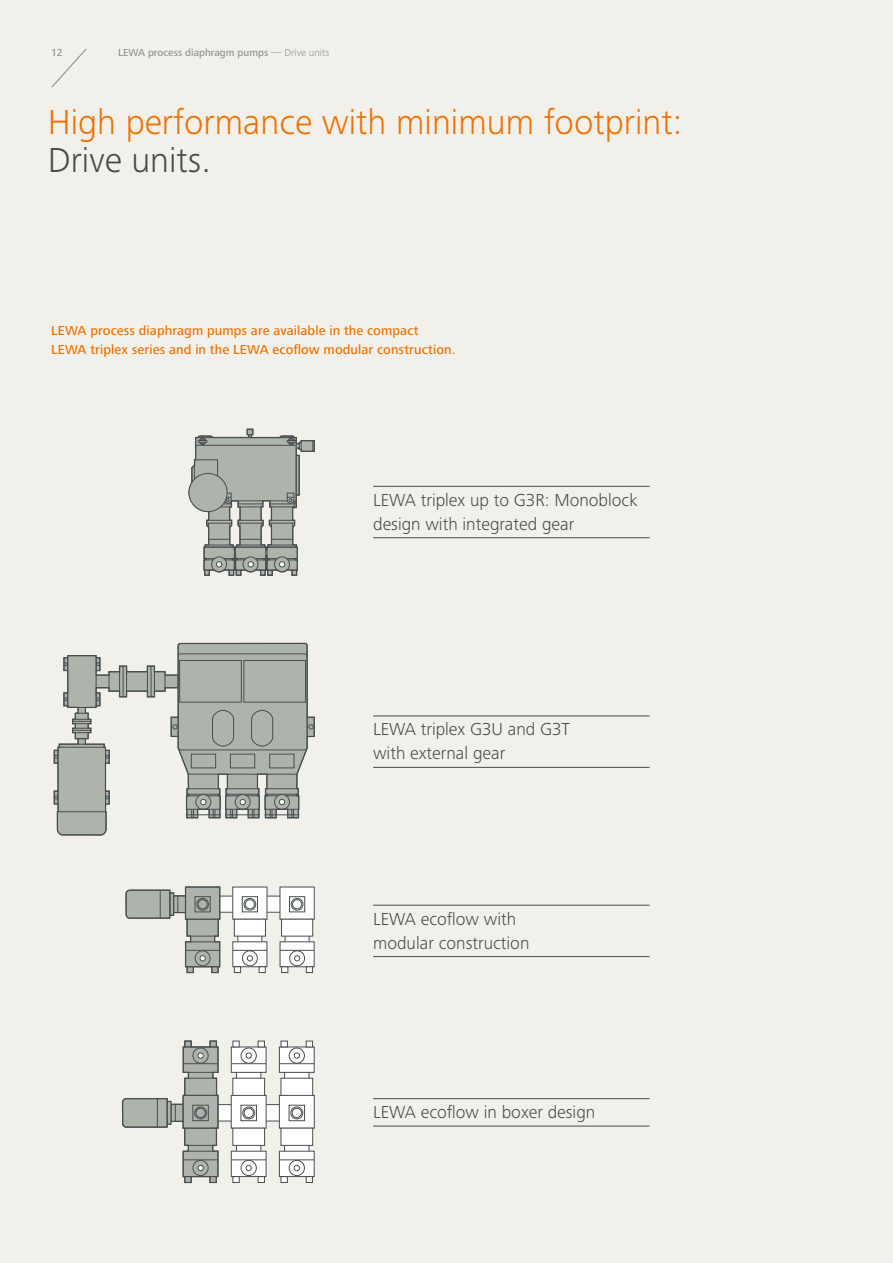
<style>
.page{position:relative;width:893px;height:1263px;background:#f2f0ea}
.page>*{position:absolute;margin:0;border:0;box-sizing:border-box;transform-origin:0 0}
.t1{font:300 36px "Frutiger Next LTW1 G";color:#ee7203}
.t2{font:300 36px "Frutiger Next LTW1 G";color:#4a4a49}
.t3{font:300 18px/24px "Frutiger Next LTW1 G";color:#4a4a49}
.t4{font:500 13.5px/19.2px "Frutiger Next LTW1 G";letter-spacing:.01em;color:#ee7203}
.t5{font:500 10.5px "Frutiger Next LTW1 G";color:#929292}
.s1{font-weight:300}
</style>
<div class="page">
<div style="left:238px;top:936px;width:24px;height:7px;background:#fff"></div>
<div style="left:285px;top:936px;width:24px;height:6px;background:#fff"></div>
<svg style="left:267px;top:897px;width:13px;height:15px"></svg>
<div style="left:233px;top:942px;width:34px;height:25px;background:#fff"></div>
<div style="left:232px;top:941px;width:35px;height:26px;border:1px solid #494f51"></div>
<svg style="left:242px;top:951px;width:15px;height:15px"></svg>
<div style="left:242px;top:950px;width:16px;height:16px;border:1px solid #494f51;border-radius:50%"></div>
<div style="left:280px;top:942px;width:34px;height:25px;background:#fff"></div>
<div style="left:280px;top:941px;width:34px;height:26px;border:1px solid #494f51"></div>
<svg style="left:290px;top:951px;width:15px;height:15px"></svg>
<div style="left:289px;top:950px;width:16px;height:16px;border:1px solid #494f51;border-radius:50%"></div>
<div style="left:233px;top:887px;width:34px;height:32px;background:#fff"></div>
<svg style="left:244px;top:898px;width:12px;height:12px"></svg>
<div style="left:242px;top:896px;width:16px;height:16px;border:1px solid #494f51"></div>
<div style="left:244px;top:898px;width:12px;height:12px;border:1px solid #494f51;border-radius:50%"></div>
<div style="left:245px;top:900px;width:9px;height:9px;background:#fff;border-radius:50%"></div>
<div style="left:245px;top:899px;width:10px;height:10px;border:1px solid #494f51;border-radius:50%"></div>
<div style="left:234px;top:919px;width:31px;height:17px;background:#fff"></div>
<div style="left:234px;top:919px;width:32px;height:17px;border:1px solid #494f51"></div>
<hr style="left:233px;top:950px;width:34px;height:1px;background:#494f51">
<svg style="left:247px;top:955px;width:6px;height:6px"></svg>
<div style="left:259px;top:966px;width:7px;height:7px;border:1px solid #494f51"></div>
<div style="left:280px;top:887px;width:34px;height:32px;background:#fff"></div>
<svg style="left:291px;top:898px;width:12px;height:12px"></svg>
<div style="left:289px;top:896px;width:16px;height:16px;border:1px solid #494f51"></div>
<div style="left:291px;top:898px;width:12px;height:12px;border:1px solid #494f51;border-radius:50%"></div>
<div style="left:293px;top:900px;width:9px;height:9px;background:#fff;border-radius:50%"></div>
<div style="left:292px;top:899px;width:10px;height:10px;border:1px solid #494f51;border-radius:50%"></div>
<div style="left:282px;top:919px;width:31px;height:17px;background:#fff"></div>
<div style="left:281px;top:919px;width:32px;height:17px;border:1px solid #494f51"></div>
<hr style="left:280px;top:950px;width:34px;height:1px;background:#494f51">
<svg style="left:294px;top:955px;width:6px;height:6px"></svg>
<div style="left:281px;top:966px;width:7px;height:7px;border:1px solid #494f51"></div>
<div style="left:306px;top:966px;width:7px;height:7px;border:1px solid #494f51"></div>
<svg style="left:125px;top:886px;width:116px;height:88px"></svg>
<svg style="left:267px;top:896px;width:13px;height:1px"></svg>
<svg style="left:267px;top:912px;width:13px;height:1px"></svg>
<svg style="left:188px;top:428px;width:127px;height:148px"></svg>
<svg style="left:53px;top:642px;width:262px;height:194px"></svg>
<svg style="left:266px;top:1105px;width:13px;height:16px"></svg>
<svg style="left:285px;top:1073px;width:24px;height:78px"></svg>
<svg style="left:239px;top:1073px;width:22px;height:78px"></svg>
<div style="left:231px;top:1095px;width:35px;height:33px;background:#fff"></div>
<svg style="left:243px;top:1107px;width:12px;height:12px"></svg>
<div style="left:241px;top:1105px;width:16px;height:16px;border:1px solid #494f51"></div>
<div style="left:242px;top:1107px;width:13px;height:12px;border:1px solid #494f51;border-radius:50%"></div>
<div style="left:244px;top:1108px;width:9px;height:9px;background:#fff;border-radius:50%"></div>
<div style="left:244px;top:1108px;width:10px;height:10px;border:1px solid #494f51;border-radius:50%"></div>
<div style="left:233px;top:1128px;width:32px;height:17px;background:#fff"></div>
<div style="left:232px;top:1128px;width:33px;height:18px;border:1px solid #494f51"></div>
<div style="left:231px;top:1151px;width:35px;height:25px;background:#fff"></div>
<div style="left:231px;top:1151px;width:35px;height:26px;border:1px solid #494f51"></div>
<hr style="left:231px;top:1159px;width:35px;height:1px;background:#494f51">
<svg style="left:241px;top:1160px;width:15px;height:15px"></svg>
<div style="left:241px;top:1160px;width:16px;height:16px;border:1px solid #494f51;border-radius:50%"></div>
<div style="left:233px;top:1176px;width:7px;height:7px;border:1px solid #494f51"></div>
<div style="left:258px;top:1176px;width:7px;height:7px;border:1px solid #494f51"></div>
<div style="left:279px;top:1095px;width:35px;height:33px;background:#fff"></div>
<div style="left:279px;top:1095px;width:36px;height:33px;border:1px solid #494f51"></div>
<svg style="left:293px;top:1107px;width:10px;height:12px"></svg>
<div style="left:289px;top:1105px;width:16px;height:16px;border:1px solid #494f51"></div>
<div style="left:291px;top:1107px;width:12px;height:12px;background:#8b8e8f;border-radius:50%"></div>
<div style="left:290px;top:1107px;width:13px;height:12px;border:1px solid #494f51;border-radius:50%"></div>
<div style="left:292px;top:1108px;width:9px;height:9px;background:#fff;border-radius:50%"></div>
<div style="left:292px;top:1108px;width:10px;height:10px;border:1px solid #494f51;border-radius:50%"></div>
<div style="left:281px;top:1128px;width:32px;height:17px;background:#fff"></div>
<div style="left:281px;top:1128px;width:32px;height:18px;border:1px solid #494f51"></div>
<div style="left:279px;top:1151px;width:35px;height:25px;background:#fff"></div>
<div style="left:279px;top:1151px;width:35px;height:26px;border:1px solid #494f51"></div>
<hr style="left:279px;top:1159px;width:35px;height:1px;background:#494f51">
<div style="left:289px;top:1160px;width:16px;height:16px;border:1px solid #494f51;border-radius:50%"></div>
<div style="left:281px;top:1176px;width:7px;height:7px;border:1px solid #494f51"></div>
<div style="left:306px;top:1176px;width:7px;height:6px;background:#fff"></div>
<div style="left:306px;top:1176px;width:7px;height:7px;border:1px solid #494f51"></div>
<div style="left:233px;top:1078px;width:32px;height:17px;background:#fff"></div>
<div style="left:232px;top:1078px;width:33px;height:18px;border:1px solid #494f51"></div>
<div style="left:231px;top:1047px;width:35px;height:25px;background:#fff"></div>
<div style="left:231px;top:1047px;width:35px;height:26px;border:1px solid #494f51"></div>
<hr style="left:231px;top:1063px;width:35px;height:1px;background:#494f51">
<div style="left:241px;top:1048px;width:16px;height:15px;border:1px solid #494f51;border-radius:50%"></div>
<div style="left:233px;top:1041px;width:7px;height:6px;border:1px solid #494f51"></div>
<div style="left:258px;top:1041px;width:7px;height:6px;border:1px solid #494f51"></div>
<div style="left:281px;top:1078px;width:32px;height:17px;background:#fff"></div>
<div style="left:281px;top:1078px;width:32px;height:18px;border:1px solid #494f51"></div>
<div style="left:279px;top:1047px;width:35px;height:25px;background:#fff"></div>
<div style="left:279px;top:1047px;width:35px;height:26px;border:1px solid #494f51"></div>
<hr style="left:279px;top:1063px;width:35px;height:1px;background:#494f51">
<svg style="left:289px;top:1048px;width:15px;height:15px"></svg>
<div style="left:289px;top:1048px;width:16px;height:15px;border:1px solid #494f51;border-radius:50%"></div>
<div style="left:281px;top:1041px;width:7px;height:6px;border:1px solid #494f51"></div>
<div style="left:306px;top:1041px;width:7px;height:6px;background:#fff"></div>
<div style="left:306px;top:1041px;width:7px;height:6px;border:1px solid #494f51"></div>
<svg style="left:266px;top:1104px;width:13px;height:1px"></svg>
<svg style="left:266px;top:1121px;width:13px;height:1px"></svg>
<svg style="left:121px;top:1040px;width:118px;height:144px"></svg>
<div style="left:184px;top:1041px;width:7px;height:6px;border:1px solid #494f51"></div>
<div style="left:210px;top:1041px;width:7px;height:6px;border:1px solid #494f51"></div>
<div style="left:192px;top:1105px;width:17px;height:16px;border:1px solid #494f51"></div>
<div style="left:194px;top:1107px;width:13px;height:12px;border:1px solid #494f51;border-radius:50%"></div>
<div style="left:196px;top:1108px;width:9px;height:10px;border:1px solid #494f51;border-radius:50%"></div>
<svg style="left:246px;top:1052px;width:6px;height:6px"></svg>
<svg style="left:294px;top:1052px;width:6px;height:6px"></svg>
<svg style="left:246px;top:1165px;width:6px;height:6px"></svg>
<svg style="left:294px;top:1165px;width:6px;height:6px"></svg>
<svg style="left:51px;top:49px;width:36px;height:39px"></svg>
<hr style="left:373px;top:486px;width:276px;height:1px;background:#4a4a49">
<hr style="left:373px;top:537px;width:276px;height:1px;background:#4a4a49">
<hr style="left:373px;top:715px;width:276px;height:1px;background:#4a4a49">
<hr style="left:373px;top:767px;width:276px;height:1px;background:#4a4a49">
<hr style="left:373px;top:905px;width:276px;height:1px;background:#4a4a49">
<hr style="left:373px;top:956px;width:276px;height:1px;background:#4a4a49">
<hr style="left:373px;top:1098px;width:276px;height:1px;background:#4a4a49">
<hr style="left:373px;top:1126px;width:276px;height:1px;background:#4a4a49">
<p class="t5" style="left:51px;top:47px;width:13px">12</p>
<p class="t5" style="left:118px;top:47px;width:213px">LEWA process diaphragm pumps <span class="s1">— Drive units</span></p>
<h1 class="t1" style="left:48px;top:101px;width:636px">High performance with minimum footprint:</h1>
<h1 class="t2" style="left:48px;top:140px;width:165px">Drive units.</h1>
<p class="t4" style="left:51px;top:321px;width:406px">LEWA process diaphragm pumps are available in the compact<br>LEWA triplex series and in the LEWA ecoflow modular construction.</p>
<p class="t3" style="left:373px;top:488px;width:266px">LEWA triplex up to G3R: Monoblock design with integrated gear</p>
<p class="t3" style="left:373px;top:717px;width:198px">LEWA triplex G3U and G3T with external gear</p>
<p class="t3" style="left:373px;top:907px;width:158px">LEWA ecoflow with modular construction</p>
<p class="t3" style="left:373px;top:1100px;width:224px">LEWA ecoflow in boxer design</p>
</div>
